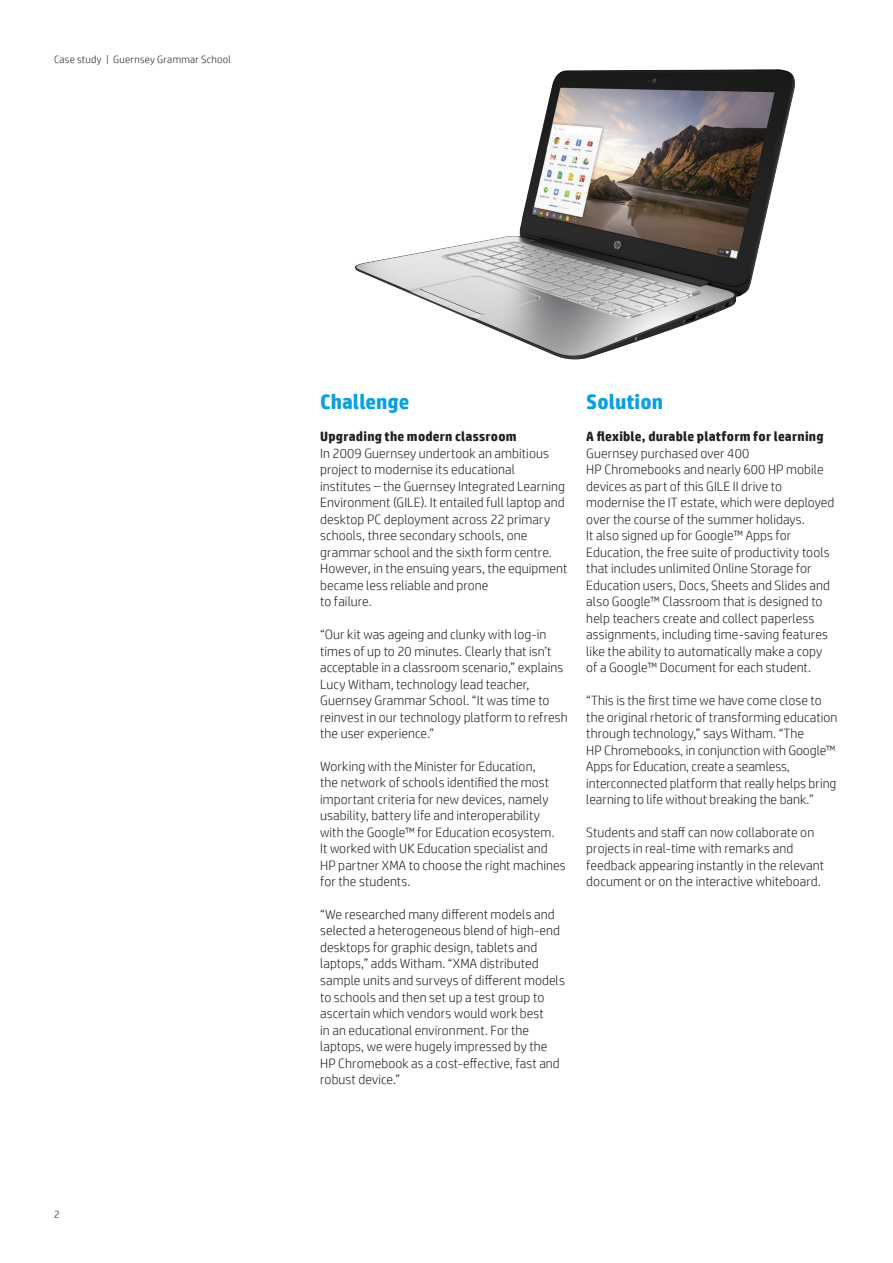
<style>
.page{position:relative;width:893px;height:1263px;background:#fff}
.page>*{position:absolute;margin:0;border:0;box-sizing:border-box;transform-origin:0 0}
.Subhead_14_16_bold_b{font:700 21px "HP Simplified";color:#0ca0dd}
.Body{font:300 13.5px/16.5px "HP Simplified";letter-spacing:.005em;color:#231f20}
.Body_header_bold{font:700 13.5px "HP Simplified";letter-spacing:.015em;color:#231f20}
.Title_descriptor{font:300 10.5px "HP Simplified";letter-spacing:.025em;color:#231f20}
.Page_number_left{font:300 10.5px "HP Simplified";color:#231f20}
</style>
<div class="page">
<img style="left:355px;top:69px;width:440px;height:290px">
<p class="Title_descriptor" style="left:54px;top:52px;width:178px">Case study | Guernsey Grammar School</p>
<p class="Page_number_left" style="left:54px;top:1207px;width:7px">2</p>
<p class="Subhead_14_16_bold_b" style="left:320px;top:388px;width:91px">Challenge</p>
<p class="Body_header_bold" style="left:320px;top:428px;width:198px">Upgrading the modern classroom</p>
<p class="Body" style="left:320px;top:444px;width:249px">In 2009 Guernsey undertook an ambitious project to modernise its educational institutes – the Guernsey Integrated Learning Environment (GILE). It entailed full laptop and desktop PC deployment across 22 primary schools, three secondary schools, one grammar school and the sixth form centre.<br>However, in the ensuing years, the equipment became less reliable and prone<br>to failure.</p>
<p class="Body" style="left:320px;top:626px;width:249px">“Our kit was ageing and clunky with log-in times of up to 20 minutes. Clearly that isn’t acceptable in a classroom scenario,” explains Lucy Witham, technology lead teacher, Guernsey Grammar School. “It was time to reinvest in our technology platform to refresh the user experience.”</p>
<p class="Body" style="left:320px;top:757px;width:247px">Working with the Minister for Education,<br>the network of schools identified the most important criteria for new devices, namely usability, battery life and interoperability with the Google™ for Education ecosystem.<br>It worked with UK Education specialist and HP partner XMA to choose the right machines for the students.</p>
<p class="Body" style="left:320px;top:906px;width:246px">“We researched many different models and selected a heterogeneous blend of high-end desktops for graphic design, tablets and laptops,” adds Witham. “XMA distributed sample units and surveys of different models to schools and then set up a test group to ascertain which vendors would work best<br>in an educational environment. For the laptops, we were hugely impressed by the HP Chromebook as a cost-effective, fast and robust device.”</p>
<p class="Subhead_14_16_bold_b" style="left:586px;top:388px;width:78px">Solution</p>
<p class="Body_header_bold" style="left:586px;top:428px;width:239px">A flexible, durable platform for learning</p>
<p class="Body" style="left:586px;top:444px;width:250px">Guernsey purchased over 400<br>HP Chromebooks and nearly 600 HP mobile devices as part of this GILE II drive to modernise the IT estate, which were deployed over the course of the summer holidays.<br>It also signed up for Google™ Apps for Education, the free suite of productivity tools that includes unlimited Online Storage for Education users, Docs, Sheets and Slides and also Google™ Classroom that is designed to help teachers create and collect paperless assignments, including time-saving features like the ability to automatically make a copy of a Google™ Document for each student.</p>
<p class="Body" style="left:586px;top:692px;width:253px">“This is the first time we have come close to the original rhetoric of transforming education through technology,” says Witham. “The<br>HP Chromebooks, in conjunction with Google™ Apps for Education, create a seamless, interconnected platform that really helps bring learning to life without breaking the bank.”</p>
<p class="Body" style="left:586px;top:823px;width:239px">Students and staff can now collaborate on projects in real-time with remarks and feedback appearing instantly in the relevant document or on the interactive whiteboard.</p>
</div>
